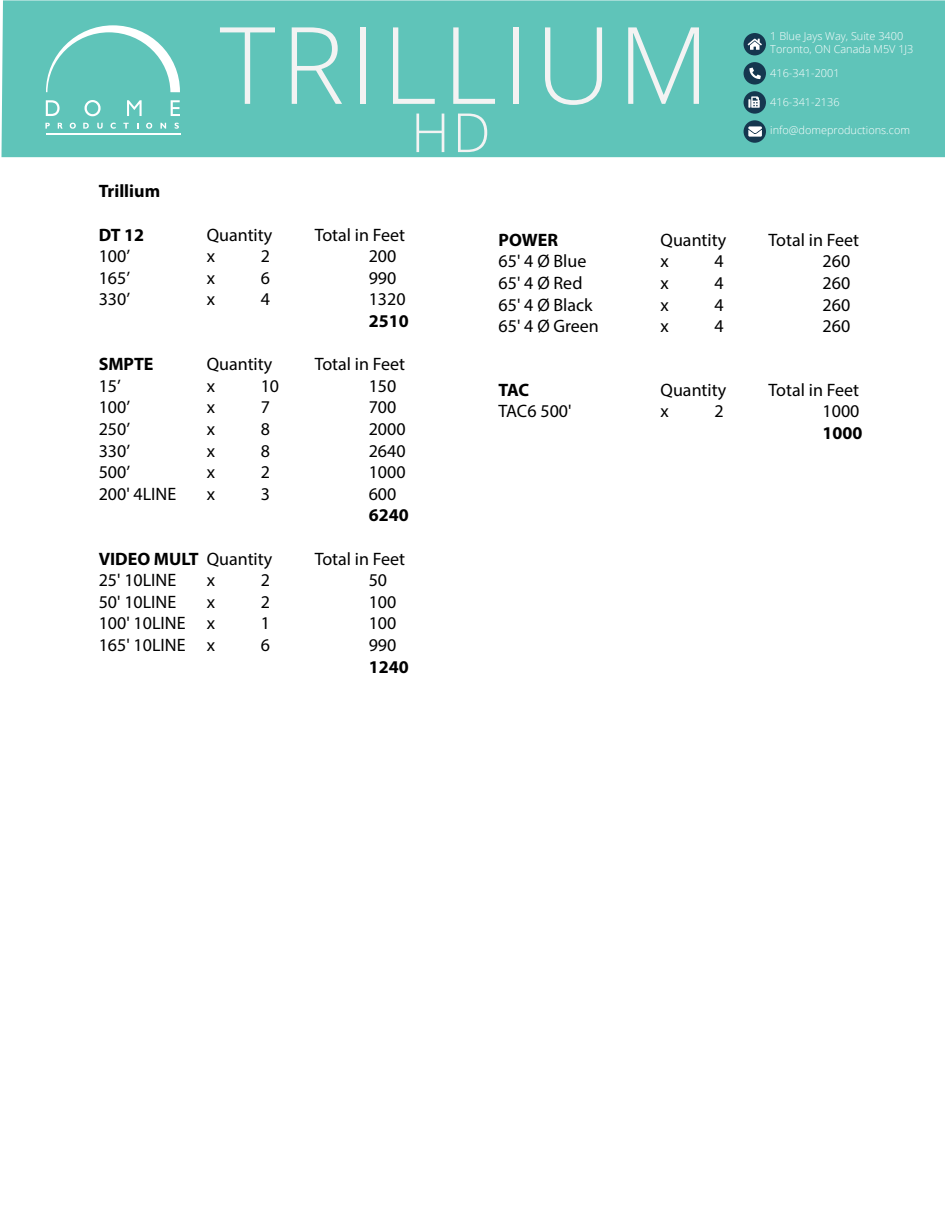
<style>
.page{position:relative;width:945px;height:1215px;background:#fff}
.page>*{position:absolute;margin:0;border:0;box-sizing:border-box;transform-origin:0 0}
.t1{font:300 107.1px "Open Sans";letter-spacing:.05em;color:#f3f3f3}
.t2{font:300 54px "Open Sans";color:#f3f3f3}
.t3{font:18px "Myriad Pro";color:#000}
.t4{font:700 18px "Myriad Pro";color:#000}
.t5{font:300 10.95px/13px "Open Sans";color:#fff}
.s1{font-weight:400}
</style>
<div class="page">
<div style="left:1px;top:0;width:944px;height:157px;background:#5fc4b9"></div>
<svg style="left:46px;top:25px;width:134px;height:67px;background:#75ccc3"></svg>
<hr style="left:46px;top:133px;width:135px;height:2px;background:#fff">
<svg style="left:46px;top:100px;width:14px;height:16px"></svg>
<svg style="left:85px;top:100px;width:16px;height:16px"></svg>
<svg style="left:127px;top:100px;width:15px;height:16px"></svg>
<svg style="left:171px;top:100px;width:9px;height:16px"></svg>
<svg style="left:45px;top:123px;width:5px;height:6px"></svg>
<svg style="left:58px;top:123px;width:5px;height:6px"></svg>
<svg style="left:70px;top:123px;width:6px;height:6px"></svg>
<svg style="left:83px;top:123px;width:6px;height:6px"></svg>
<svg style="left:97px;top:123px;width:6px;height:6px"></svg>
<svg style="left:111px;top:123px;width:5px;height:6px"></svg>
<svg style="left:123px;top:123px;width:6px;height:6px"></svg>
<svg style="left:137px;top:123px;width:2px;height:6px"></svg>
<svg style="left:146px;top:123px;width:6px;height:6px"></svg>
<svg style="left:160px;top:123px;width:6px;height:6px"></svg>
<svg style="left:175px;top:123px;width:4px;height:6px"></svg>
<div style="left:744px;top:62px;width:22px;height:23px;background:#15374f;border-radius:50%"></div>
<div style="left:744px;top:33px;width:22px;height:22px;background:#15374f;border-radius:50%"></div>
<div style="left:744px;top:91px;width:22px;height:23px;background:#15374f;border-radius:50%"></div>
<div style="left:744px;top:120px;width:22px;height:23px;background:#15374f;border-radius:50%"></div>
<svg style="left:749px;top:68px;width:12px;height:11px"></svg>
<svg style="left:748px;top:126px;width:14px;height:11px"></svg>
<svg style="left:748px;top:39px;width:14px;height:11px"></svg>
<svg style="left:748px;top:96px;width:12px;height:12px"></svg>
<h1 class="t1" style="left:219px;top:-8px;width:492px">TRILLIUM</h1>
<h2 class="t2" style="left:411px;top:96px;width:81px">HD</h2>
<p class="t5" style="left:770px;top:30px;width:145px">1 Blue Jays Way, Suite 3400<br>Toronto, ON Canada M5V 1J3</p>
<p class="t5" style="left:770px;top:66px;width:71px">416-341-2001</p>
<p class="t5" style="left:770px;top:95px;width:71px">416-341-2136</p>
<p class="t5" style="left:770px;top:124px;width:141px">info@domeproductions.com</p>
<p class="t4" style="left:99px;top:180px;width:63px">Trillium</p>
<p class="t4" style="left:99px;top:223px;width:47px">DT 12</p>
<p class="t3" style="left:207px;top:224px;width:67px">Quantity</p>
<p class="t3" style="left:315px;top:224px;width:92px">Total in Feet</p>
<p class="t3" style="left:99px;top:245px;width:33px">100’</p>
<p class="t3" style="left:207px;top:245px;width:10px">x</p>
<p class="t3" style="left:261px;top:245px;width:11px">2</p>
<p class="t3" style="left:369px;top:245px;width:29px">200</p>
<p class="t3" style="left:99px;top:267px;width:33px">165’</p>
<p class="t3" style="left:207px;top:267px;width:10px">x</p>
<p class="t3" style="left:261px;top:267px;width:11px">6</p>
<p class="t3" style="left:369px;top:267px;width:29px">990</p>
<p class="t3" style="left:99px;top:288px;width:33px">330’</p>
<p class="t3" style="left:207px;top:288px;width:10px">x</p>
<p class="t3" style="left:261px;top:288px;width:11px">4</p>
<p class="t3" style="left:369px;top:288px;width:38px">1320</p>
<p class="t4" style="left:369px;top:309px;width:41px">2510</p>
<p class="t4" style="left:99px;top:352px;width:56px">SMPTE</p>
<p class="t3" style="left:207px;top:353px;width:67px">Quantity</p>
<p class="t3" style="left:315px;top:353px;width:92px">Total in Feet</p>
<p class="t3" style="left:99px;top:375px;width:24px">15’</p>
<p class="t3" style="left:207px;top:375px;width:10px">x</p>
<p class="t3" style="left:261px;top:375px;width:20px">10</p>
<p class="t3" style="left:369px;top:375px;width:29px">150</p>
<p class="t3" style="left:99px;top:396px;width:33px">100’</p>
<p class="t3" style="left:207px;top:396px;width:10px">x</p>
<p class="t3" style="left:261px;top:396px;width:11px">7</p>
<p class="t3" style="left:369px;top:396px;width:29px">700</p>
<p class="t3" style="left:99px;top:418px;width:33px">250’</p>
<p class="t3" style="left:207px;top:418px;width:10px">x</p>
<p class="t3" style="left:261px;top:418px;width:11px">8</p>
<p class="t3" style="left:369px;top:418px;width:38px">2000</p>
<p class="t3" style="left:99px;top:440px;width:33px">330’</p>
<p class="t3" style="left:207px;top:440px;width:10px">x</p>
<p class="t3" style="left:261px;top:440px;width:11px">8</p>
<p class="t3" style="left:369px;top:440px;width:38px">2640</p>
<p class="t3" style="left:99px;top:461px;width:33px">500’</p>
<p class="t3" style="left:207px;top:461px;width:10px">x</p>
<p class="t3" style="left:261px;top:461px;width:11px">2</p>
<p class="t3" style="left:369px;top:461px;width:38px">1000</p>
<p class="t3" style="left:99px;top:483px;width:79px">200' 4LINE</p>
<p class="t3" style="left:207px;top:483px;width:10px">x</p>
<p class="t3" style="left:261px;top:483px;width:11px">3</p>
<p class="t3" style="left:369px;top:483px;width:29px">600</p>
<p class="t4" style="left:369px;top:504px;width:41px">6240</p>
<p class="t4" style="left:99px;top:547px;width:175px">VIDEO MULT <span class="s1">Quantity</span></p>
<p class="t3" style="left:315px;top:548px;width:92px">Total in Feet</p>
<p class="t3" style="left:99px;top:569px;width:79px">25' 10LINE</p>
<p class="t3" style="left:207px;top:569px;width:10px">x</p>
<p class="t3" style="left:261px;top:569px;width:11px">2</p>
<p class="t3" style="left:369px;top:569px;width:20px">50</p>
<p class="t3" style="left:99px;top:591px;width:79px">50' 10LINE</p>
<p class="t3" style="left:207px;top:591px;width:10px">x</p>
<p class="t3" style="left:261px;top:591px;width:11px">2</p>
<p class="t3" style="left:369px;top:591px;width:29px">100</p>
<p class="t3" style="left:99px;top:612px;width:118px">100' 10LINE x</p>
<p class="t3" style="left:261px;top:612px;width:11px">1</p>
<p class="t3" style="left:369px;top:612px;width:29px">100</p>
<p class="t3" style="left:99px;top:634px;width:118px">165' 10LINE x</p>
<p class="t3" style="left:261px;top:634px;width:11px">6</p>
<p class="t3" style="left:369px;top:634px;width:29px">990</p>
<p class="t4" style="left:369px;top:655px;width:41px">1240</p>
<p class="t4" style="left:499px;top:228px;width:61px">POWER</p>
<p class="t3" style="left:661px;top:229px;width:67px">Quantity</p>
<p class="t3" style="left:769px;top:229px;width:92px">Total in Feet</p>
<p class="t3" style="left:499px;top:250px;width:89px">65' 4 Ø Blue</p>
<p class="t3" style="left:661px;top:250px;width:10px">x</p>
<p class="t3" style="left:715px;top:250px;width:11px">4</p>
<p class="t3" style="left:823px;top:250px;width:29px">260</p>
<p class="t3" style="left:499px;top:272px;width:85px">65' 4 Ø Red</p>
<p class="t3" style="left:661px;top:272px;width:10px">x</p>
<p class="t3" style="left:715px;top:272px;width:11px">4</p>
<p class="t3" style="left:823px;top:272px;width:29px">260</p>
<p class="t3" style="left:499px;top:293px;width:96px">65' 4 Ø Black</p>
<p class="t3" style="left:661px;top:293px;width:10px">x</p>
<p class="t3" style="left:715px;top:293px;width:11px">4</p>
<p class="t3" style="left:823px;top:293px;width:29px">260</p>
<p class="t3" style="left:499px;top:315px;width:102px">65' 4 Ø Green</p>
<p class="t3" style="left:661px;top:315px;width:10px">x</p>
<p class="t3" style="left:715px;top:315px;width:11px">4</p>
<p class="t3" style="left:823px;top:315px;width:29px">260</p>
<p class="t4" style="left:499px;top:378px;width:32px">TAC</p>
<p class="t3" style="left:661px;top:379px;width:67px">Quantity</p>
<p class="t3" style="left:769px;top:379px;width:92px">Total in Feet</p>
<p class="t3" style="left:499px;top:400px;width:74px">TAC6 500'</p>
<p class="t3" style="left:661px;top:400px;width:10px">x</p>
<p class="t3" style="left:715px;top:400px;width:11px">2</p>
<p class="t3" style="left:823px;top:400px;width:38px">1000</p>
<p class="t4" style="left:823px;top:421px;width:41px">1000</p>
</div>
